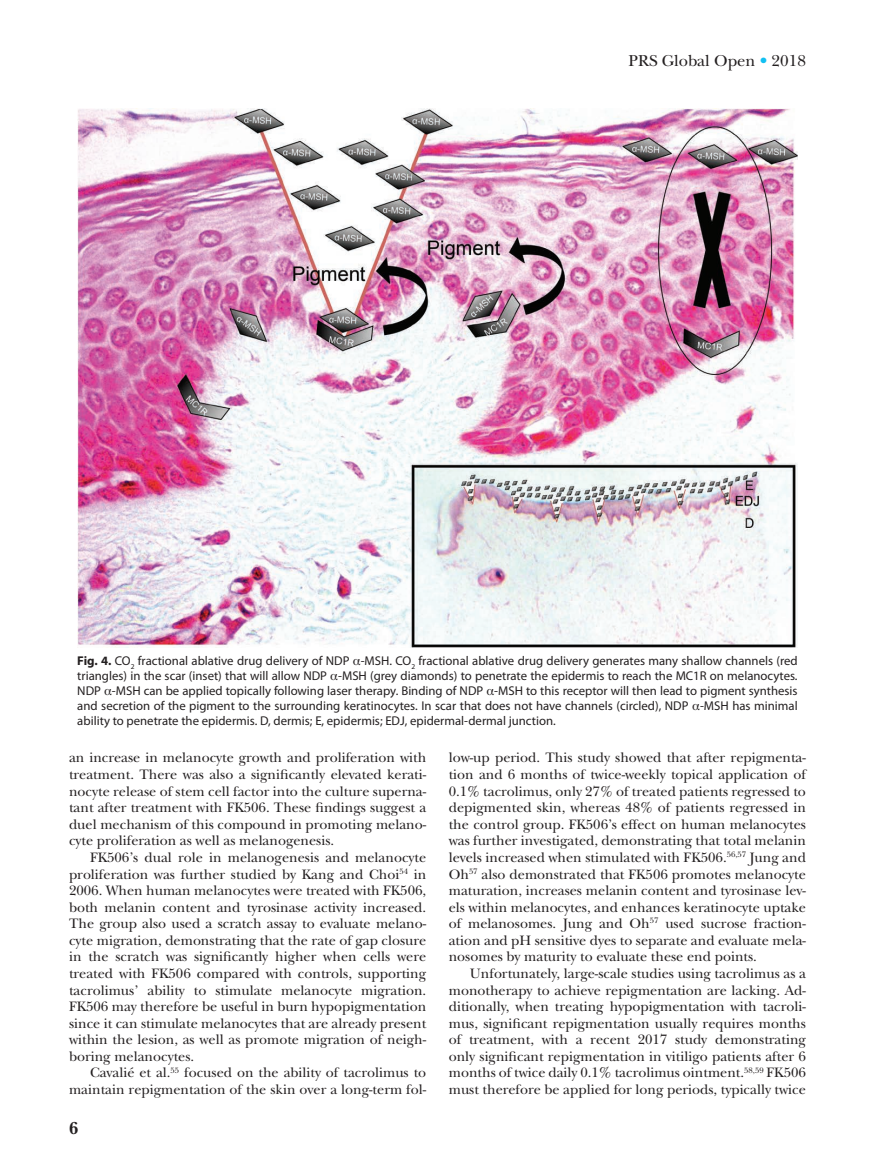
<style>
.page{position:relative;width:878px;height:1175px;background:#fff}
.page>*{position:absolute;margin:0;border:0;box-sizing:border-box;transform-origin:0 0}
.t1{font:700 18px "New Baskerville";color:#231f20}
.t2{font:16.5px "New Baskerville";color:#231f20}
.t3{font:14.25px/16.5px "New Baskerville";color:#231f20;text-align:justify}
.t4{font:12.75px/15px "Myriad Pro";color:#231f20;text-align:justify}
.s1{color:#12c0f2}
.s2{font-weight:700}
.s3{font-family:"Gandhari Unicode"}
</style>
<div class="page">
<img style="left:77px;top:108px;width:720px;height:539px">
<p class="t2" style="left:628px;top:51px;width:179px">PRS Global Open <span class="s1">•</span> 2018</p>
<p class="t4" style="left:77px;top:653px;width:722px"><span class="s2">Fig. 4.</span> CO<sub>2</sub> fractional ablative drug delivery of NDP <span class="s3">α</span>-MSH. CO<sub>2</sub> fractional ablative drug delivery generates many shallow channels (red triangles) in the scar (inset) that will allow NDP <span class="s3">α</span>-MSH (grey diamonds) to penetrate the epidermis to reach the MC1R on melanocytes.<br>NDP <span class="s3">α</span>-MSH can be applied topically following laser therapy. Binding of NDP <span class="s3">α</span>-MSH to this receptor will then lead to pigment synthesis and secretion of the pigment to the surrounding keratinocytes. I n scar that does not have channels (circled), NDP <span class="s3">α</span>-MSH has minimal ability to penetrate the epidermis. D, dermis; E, epidermis; EDJ, epidermal-dermal junction.</p>
<p class="t3" style="left:69px;top:749px;width:359px">an increase in melanocyte growth and proliferation with treatment. There was also a significantly elevated kerati&shy;nocyte release of stem cell factor into the culture superna&shy;tant after treatment with FK506. These findings suggest a duel mechanism of this compound in promoting melano&shy;cyte proliferation as well as melanogenesis.</p>
<p class="t3" style="left:69px;top:849px;width:359px;text-indent:21px">FK506’s dual role in melanogenesis and melanocyte proliferation was further studied by Kang and Choi<sup>54</sup> in 2006. When human melanocytes were treated with FK506, both melanin content and tyrosinase activity increased.<br>The group also used a scratch assay to evaluate melano&shy;cyte migration, demonstrating that the rate of gap closure in the scratch was significantly higher when cells were treated with FK506 compared with controls, supporting tacrolimus’ ability to stimulate melanocyte migration.<br>FK506 may therefore be useful in burn hypopigmentation since it can stimulate melanocytes that are already present within the lesion, as well as promote migration of neigh&shy;boring melanocytes.</p>
<p class="t3" style="left:69px;top:1064px;width:359px;text-align:right">Cavalié et al.<sup>55</sup> focused on the ability of tacrolimus to maintain repigmentation of the skin over a long-term fol-</p>
<p class="t1" style="left:69px;top:1118px;width:11px">6</p>
<p class="t3" style="left:448px;top:749px;width:359px">low-up period. This study showed that after repigmenta&shy;tion and 6 months of twice-weekly topical application of 0.1% tacrolimus, only 27% of treated patients regressed to depigmented skin, whereas 48% of patients regressed in the control group. FK506’s effect on human melanocytes was further investigated, demonstrating that total melanin levels increased when stimulated with FK506.<sup>56,57</sup> Jung and Oh<sup>57</sup> also demonstrated that FK506 promotes melanocyte maturation, increases melanin content and tyrosinase lev&shy;els within melanocytes, and enhances keratinocyte uptake of melanosomes. Jung and Oh<sup>57</sup> used sucrose fraction&shy;ation and pH sensitive dyes to separate and evaluate mela&shy;nosomes by maturity to evaluate these end points.</p>
<p class="t3" style="left:448px;top:965px;width:359px;text-indent:21px">Unfortunately, large-scale studies using tacrolimus as a monotherapy to achieve repigmentation are lacking. Ad&shy;ditionally, when treating hypopigmentation with tacroli&shy;mus, significant repigmentation usually requires months of treatment, with a recent 2017 study demonstrating only significant repigmentation in vitiligo patients after 6 months of twice daily 0.1% tacrolimus ointment.<sup>58,59</sup> FK506 must therefore be applied for long periods, typically twice</p>
</div>
